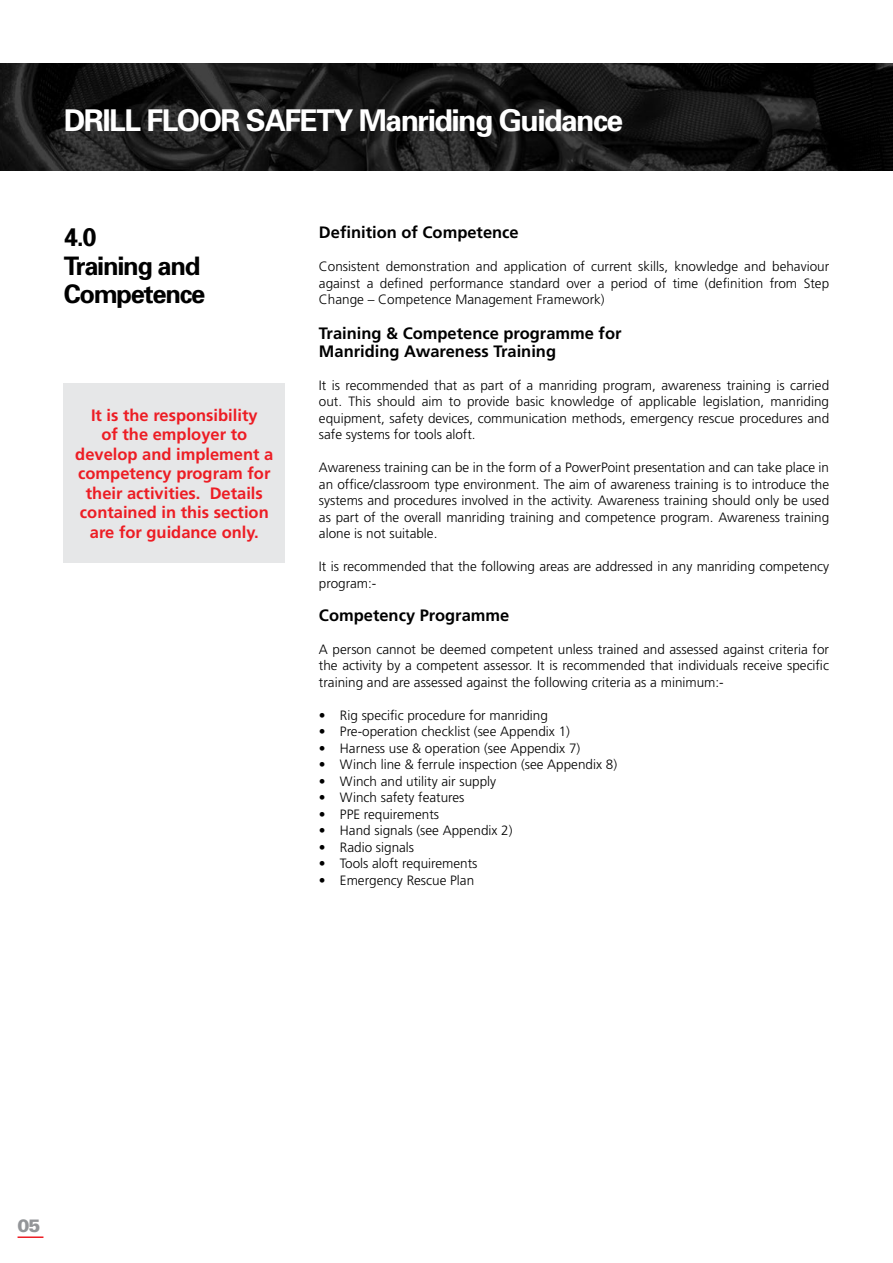
<style>
.page{position:relative;width:893px;height:1263px;background:#fff}
.page>*{position:absolute;margin:0;border:0;box-sizing:border-box;transform-origin:0 0}
.t1{font:700 30px "Univers";letter-spacing:-.05em;color:#fff}
.t2{font:700 25.5px/28.5px "Univers";letter-spacing:-.05em;color:#000}
.t3{font:900 18px "Univers";color:#939598}
.t4{font:700 16.5px/19.5px "Frutiger";color:#ed1d24;text-align:center}
.t5{font:700 16.5px/18px "Frutiger";color:#000}
.t6{font:300 13.5px/16.5px "Frutiger";color:#000;text-align:justify}
</style>
<div class="page">
<hr style="left:18px;top:1236px;width:25px;height:2px;background:#ed1d24">
<div style="left:64px;top:383px;width:221px;height:180px;background:#e6e7e8"></div>
<img style="left:0;top:64px;width:893px;height:106px">
<h1 class="t1" style="left:64px;top:101px;width:561px">DRILL FLOOR SAFETY Manriding Guidance</h1>
<h2 class="t2" style="left:64px;top:222px;width:143px">4.0<br>Training and<br>Competence</h2>
<p class="t4" style="left:75px;top:405px;width:200px">It is the responsibility<br>of the employer to develop and implement a competency program for their activities. Details contained in this section are for guidance only.</p>
<p class="t5" style="left:319px;top:223px;width:201px">Definition of Competence</p>
<p class="t6" style="left:319px;top:258px;width:512px">Consistent demonstration and application of current skills, knowledge and behaviour against a defined performance standard over a period of time (definition from Step Change – Competence Management Framework)</p>
<p class="t5" style="left:319px;top:324px;width:304px">Training &amp; Competence programme for<br>Manriding Awareness Training</p>
<p class="t6" style="left:319px;top:377px;width:512px">It is recommended that as part of a manriding program, awareness training is carried out. This should aim to provide basic knowledge of applicable legislation, manriding equipment, safety devices, communication methods, emergency rescue procedures and safe systems for tools aloft.</p>
<p class="t6" style="left:319px;top:459px;width:512px">Awareness training can be in the form of a PowerPoint presentation and can take place in an office/classroom type environment. The aim of awareness training is to introduce the systems and procedures involved in the activity. Awareness training should only be used as part of the overall manriding training and competence program. Awareness training alone is not suitable.</p>
<p class="t6" style="left:319px;top:558px;width:512px">It is recommended that the following areas are addressed in any manriding competency program:-</p>
<p class="t5" style="left:319px;top:606px;width:192px">Competency Programme</p>
<p class="t6" style="left:319px;top:641px;width:512px">A person cannot be deemed competent unless trained and assessed against criteria for the activity by a competent assessor. It is recommended that individuals receive specific training and are assessed against the following criteria as a minimum:-</p>
<p class="t6" style="left:319px;top:707px;width:231px">• Rig specific procedure for manriding</p>
<p class="t6" style="left:319px;top:723px;width:253px">• Pre-operation checklist (see Appendix 1)</p>
<p class="t6" style="left:319px;top:740px;width:263px">• Harness use &amp; operation (see Appendix 7)</p>
<p class="t6" style="left:319px;top:756px;width:300px">• Winch line &amp; ferrule inspection (see Appendix 8)</p>
<p class="t6" style="left:319px;top:773px;width:179px">• Winch and utility air supply</p>
<p class="t6" style="left:319px;top:789px;width:147px">• Winch safety features</p>
<p class="t6" style="left:319px;top:806px;width:122px">• PPE requirements</p>
<p class="t6" style="left:319px;top:822px;width:195px">• Hand signals (see Appendix 2)</p>
<p class="t6" style="left:319px;top:839px;width:97px">• Radio signals</p>
<p class="t6" style="left:319px;top:855px;width:160px">• Tools aloft requirements</p>
<p class="t6" style="left:319px;top:872px;width:157px">• Emergency Rescue Plan</p>
<h3 class="t3" style="left:18px;top:1214px;width:25px">05</h3>
</div>
